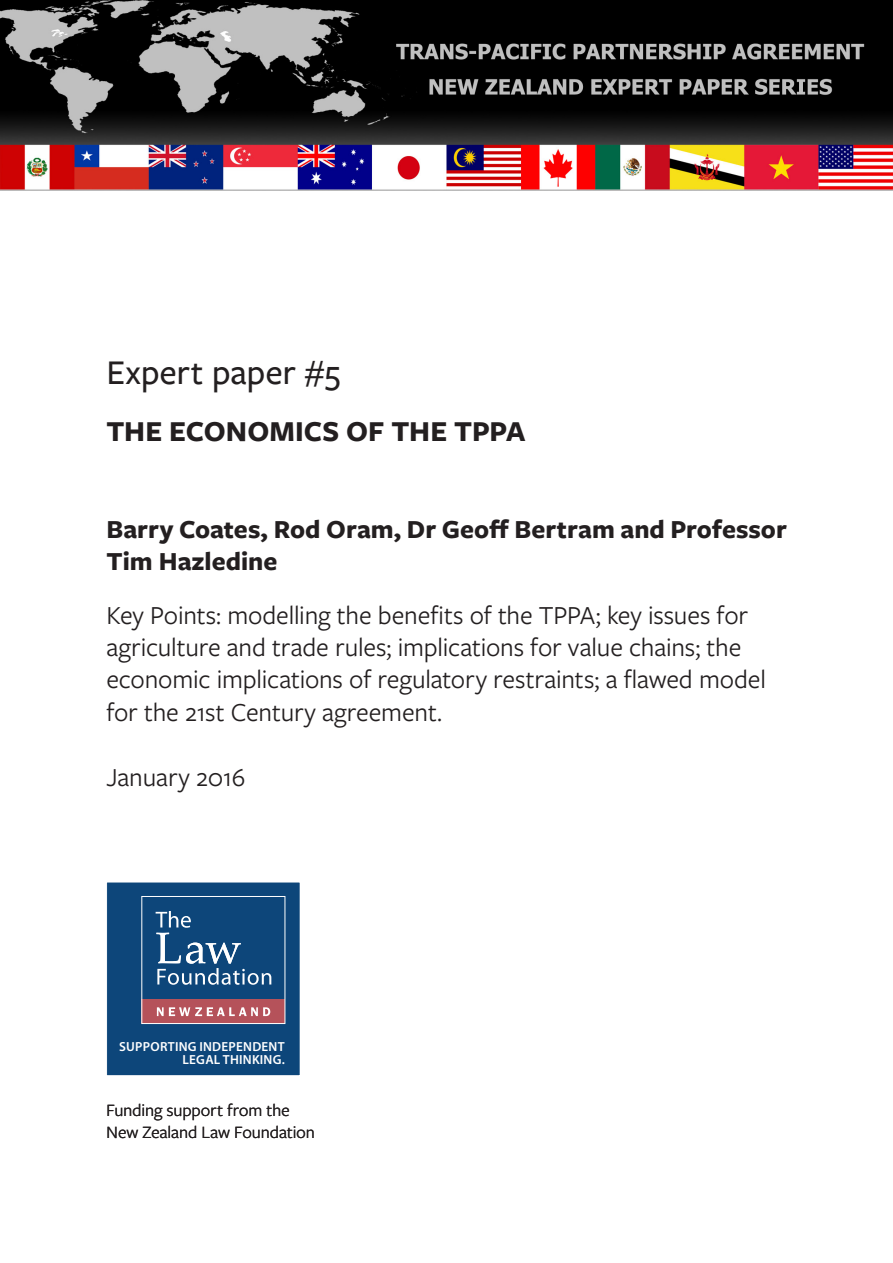
<style>
.page{position:relative;width:893px;height:1263px;background:#fff}
.page>*{position:absolute;margin:0;border:0;box-sizing:border-box;transform-origin:0 0}
.heading_1{font:500 36px "Freight Sans Pro";letter-spacing:-.005em;color:#231f20}
.t1{font:700 30px "Freight Sans Pro";color:#231f20}
.Key_points__cover{font:27px/32.4px "Freight Sans Pro";letter-spacing:-.005em;color:#231f20}
.Heading_2{font:700 27px/32.4px "Freight Sans Pro";color:#231f20}
.t2{font:18px/22.5px "Freight Sans Pro";letter-spacing:-.005em;color:#231f20}
.t3{font:600 13.2px/13.2px "Myriad Pro";letter-spacing:.02em;color:#fff;text-align:right}
</style>
<div class="page">
<img style="left:0;top:0;width:893px;height:190px">
<div style="left:107px;top:882px;width:193px;height:194px;background:#0d467a"></div>
<div style="left:106px;top:882px;width:194px;height:194px;border:1px solid #fff"></div>
<div style="left:142px;top:1000px;width:143px;height:24px;background:#b5525a"></div>
<svg style="left:155px;top:911px;width:116px;height:74px"></svg>
<svg style="left:157px;top:1007px;width:113px;height:9px"></svg>
<div style="left:141px;top:896px;width:144px;height:128px;border:1px solid #fff"></div>
<p class="heading_1" style="left:106px;top:348px;width:235px">Expert paper #5</p>
<p class="t1" style="left:106px;top:411px;width:421px">THE ECONOMICS OF THE TPPA</p>
<p class="Heading_2" style="left:106px;top:511px;width:682px">Barry Coates, Rod Oram, Dr Geoff Bertram and Professor<br>Tim Hazledine</p>
<p class="Key_points__cover" style="left:106px;top:597px;width:661px">Key Points: modelling the benefits of the TPPA; key issues for agriculture and trade rules; implications for value chains; the economic implications of regulatory restraints; a flawed model for the 21st Century agreement.</p>
<p class="Key_points__cover" style="left:106px;top:760px;width:140px">January 2016</p>
<p class="t3" style="left:119px;top:1039px;width:167px">SUPPORTING INDEPENDENT<br>LEGAL THINKING.</p>
<p class="t2" style="left:106px;top:1098px;width:210px">Funding support from the<br>New Zealand Law Foundation</p>
</div>
